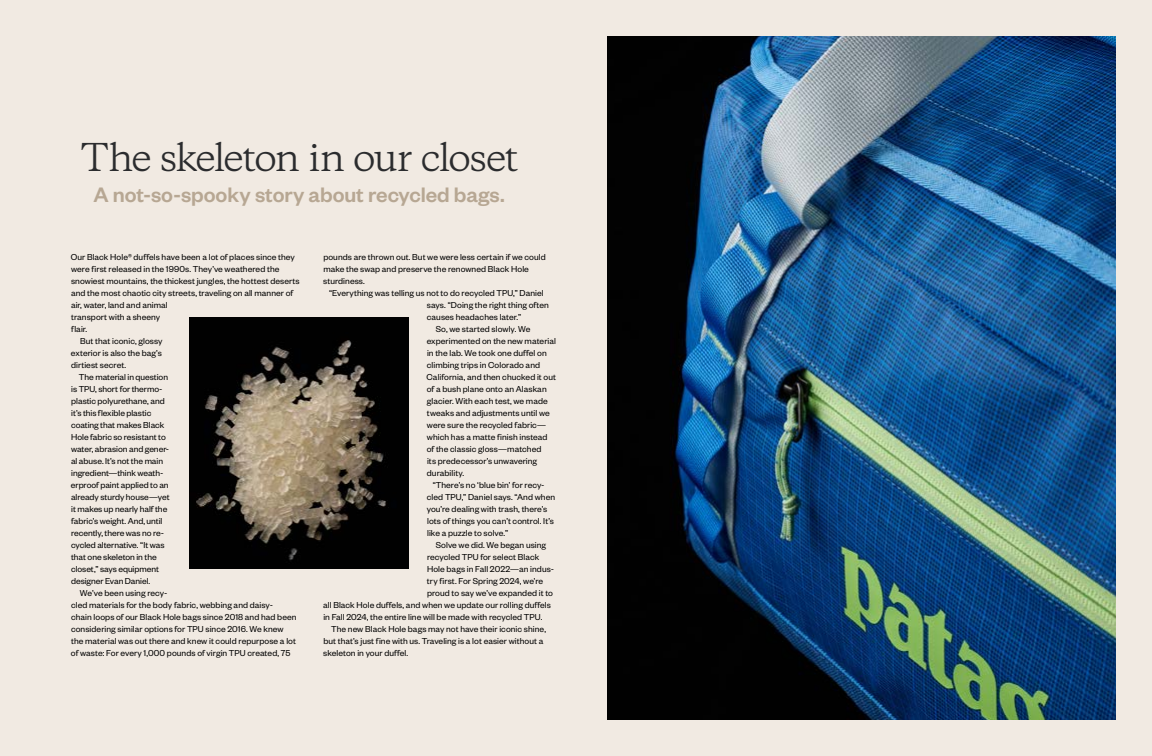
<style>
.page{position:relative;width:1152px;height:756px;background:#f1eae2}
.page>*{position:absolute;margin:0;border:0;box-sizing:border-box;transform-origin:0 0}
.t1{font:36px "Copernicus";letter-spacing:-.055em;color:#2b2c2e}
.t2{font:500 23px "Founders Grotesk";letter-spacing:-.005em;color:#b7a793}
.t3{font:9.5px/12px "Founders Grotesk";letter-spacing:.005em;color:#000}
</style>
<div class="page">
<img style="left:607px;top:36px;width:509px;height:684px">
<img style="left:190px;top:318px;width:218px;height:250px">
<h1 class="t1" style="left:80px;top:133px;width:440px">The skeleton in our closet</h1>
<h2 class="t2" style="left:94px;top:180px;width:413px">A not-so-spooky story about recycled bags.</h2>
<p class="t3" style="left:71px;top:251px;width:226px">Our Black Hole® duffels have been a lot of places since they</p>
<p class="t3" style="left:71px;top:263px;width:210px">were first released in the 1990s. They’ve weathered the</p>
<p class="t3" style="left:71px;top:275px;width:230px">snowiest mountains, the thickest jungles, the hottest deserts</p>
<p class="t3" style="left:71px;top:287px;width:224px">and the most chaotic city streets, traveling on all manner of</p>
<p class="t3" style="left:71px;top:299px;width:98px">air, water, land and animal</p>
<p class="t3" style="left:71px;top:311px;width:91px">transport with a sheeny</p>
<p class="t3" style="left:71px;top:323px;width:17px">flair.</p>
<p class="t3" style="left:80px;top:335px;width:84px">But that iconic, glossy</p>
<p class="t3" style="left:71px;top:347px;width:92px">exterior is also the bag’s</p>
<p class="t3" style="left:71px;top:359px;width:57px">dirtiest secret.</p>
<p class="t3" style="left:79px;top:371px;width:91px">The material in question</p>
<p class="t3" style="left:71px;top:383px;width:93px">is TPU, short for thermo-</p>
<p class="t3" style="left:71px;top:395px;width:95px">plastic polyurethane, and</p>
<p class="t3" style="left:71px;top:407px;width:82px">it’s this flexible plastic</p>
<p class="t3" style="left:71px;top:419px;width:95px">coating that makes Black</p>
<p class="t3" style="left:71px;top:431px;width:96px">Hole fabric so resistant to</p>
<p class="t3" style="left:71px;top:443px;width:99px">water, abrasion and gener-</p>
<p class="t3" style="left:71px;top:455px;width:94px">al abuse. It’s not the main</p>
<p class="t3" style="left:71px;top:467px;width:94px">ingredient—think weath-</p>
<p class="t3" style="left:71px;top:479px;width:99px">erproof paint applied to an</p>
<p class="t3" style="left:71px;top:491px;width:100px">already sturdy house—yet</p>
<p class="t3" style="left:71px;top:503px;width:98px">it makes up nearly half the</p>
<p class="t3" style="left:71px;top:515px;width:93px">fabric’s weight. And, until</p>
<p class="t3" style="left:71px;top:527px;width:94px">recently, there was no re-</p>
<p class="t3" style="left:71px;top:539px;width:95px">cycled alternative. “It was</p>
<p class="t3" style="left:71px;top:551px;width:87px">that one skeleton in the</p>
<p class="t3" style="left:71px;top:563px;width:89px">closet,” says equipment</p>
<p class="t3" style="left:71px;top:575px;width:81px">designer Evan Daniel.</p>
<p class="t3" style="left:80px;top:587px;width:89px">We’ve been using recy-</p>
<p class="t3" style="left:71px;top:599px;width:203px">cled materials for the body fabric, webbing and daisy-</p>
<p class="t3" style="left:71px;top:611px;width:227px">chain loops of our Black Hole bags since 2018 and had been</p>
<p class="t3" style="left:71px;top:623px;width:214px">considering similar options for TPU since 2016. We knew</p>
<p class="t3" style="left:71px;top:635px;width:226px">the material was out there and knew it could repurpose a lot</p>
<p class="t3" style="left:71px;top:647px;width:221px">of waste: For every 1,000 pounds of virgin TPU created, 75</p>
<p class="t3" style="left:323px;top:251px;width:224px">pounds are thrown out. But we were less certain if we could make the swap and preserve the renowned Black Hole sturdiness.</p>
<p class="t3" style="left:329px;top:287px;width:216px">“Everything was telling us not to do recycled TPU,” Daniel</p>
<p class="t3" style="left:427px;top:299px;width:123px">says. “Doing the right thing often</p>
<p class="t3" style="left:427px;top:311px;width:96px">causes headaches later.”</p>
<p class="t3" style="left:436px;top:323px;width:96px">So, we started slowly. We</p>
<p class="t3" style="left:427px;top:335px;width:131px">experimented on the new material</p>
<p class="t3" style="left:427px;top:347px;width:121px">in the lab. We took one duffel on</p>
<p class="t3" style="left:427px;top:359px;width:115px">climbing trips in Colorado and</p>
<p class="t3" style="left:427px;top:371px;width:131px">California, and then chucked it out</p>
<p class="t3" style="left:427px;top:383px;width:121px">of a bush plane onto an Alaskan</p>
<p class="t3" style="left:427px;top:395px;width:122px">glacier. With each test, we made</p>
<p class="t3" style="left:427px;top:407px;width:124px">tweaks and adjustments until we</p>
<p class="t3" style="left:427px;top:419px;width:121px">were sure the recycled fabric—</p>
<p class="t3" style="left:427px;top:431px;width:122px">which has a matte finish instead</p>
<p class="t3" style="left:427px;top:443px;width:116px">of the classic gloss—matched</p>
<p class="t3" style="left:427px;top:455px;width:112px">its predecessor’s unwavering</p>
<p class="t3" style="left:427px;top:467px;width:39px">durability.</p>
<p class="t3" style="left:433px;top:479px;width:113px">“There’s no ‘blue bin’ for recy-</p>
<p class="t3" style="left:427px;top:491px;width:130px">cled TPU,” Daniel says. “And when</p>
<p class="t3" style="left:427px;top:503px;width:122px">you’re dealing with trash, there’s</p>
<p class="t3" style="left:427px;top:515px;width:128px">lots of things you can’t control. It’s</p>
<p class="t3" style="left:427px;top:527px;width:82px">like a puzzle to solve.”</p>
<p class="t3" style="left:436px;top:539px;width:112px">Solve we did. We began using</p>
<p class="t3" style="left:427px;top:551px;width:114px">recycled TPU for select Black</p>
<p class="t3" style="left:427px;top:563px;width:129px">Hole bags in Fall 2022—an indus-</p>
<p class="t3" style="left:427px;top:575px;width:118px">try first. For Spring 2024, we’re</p>
<p class="t3" style="left:427px;top:587px;width:128px">proud to say we’ve expanded it to</p>
<p class="t3" style="left:323px;top:599px;width:229px">all Black Hole duffels, and when we update our rolling duffels</p>
<p class="t3" style="left:323px;top:611px;width:221px">in Fall 2024, the entire line will be made with recycled TPU.</p>
<p class="t3" style="left:331px;top:623px;width:216px">The new Black Hole bags may not have their iconic shine,</p>
<p class="t3" style="left:323px;top:635px;width:222px">but that’s just fine with us. Traveling is a lot easier without a</p>
<p class="t3" style="left:323px;top:647px;width:87px">skeleton in your duffel.</p>
</div>
